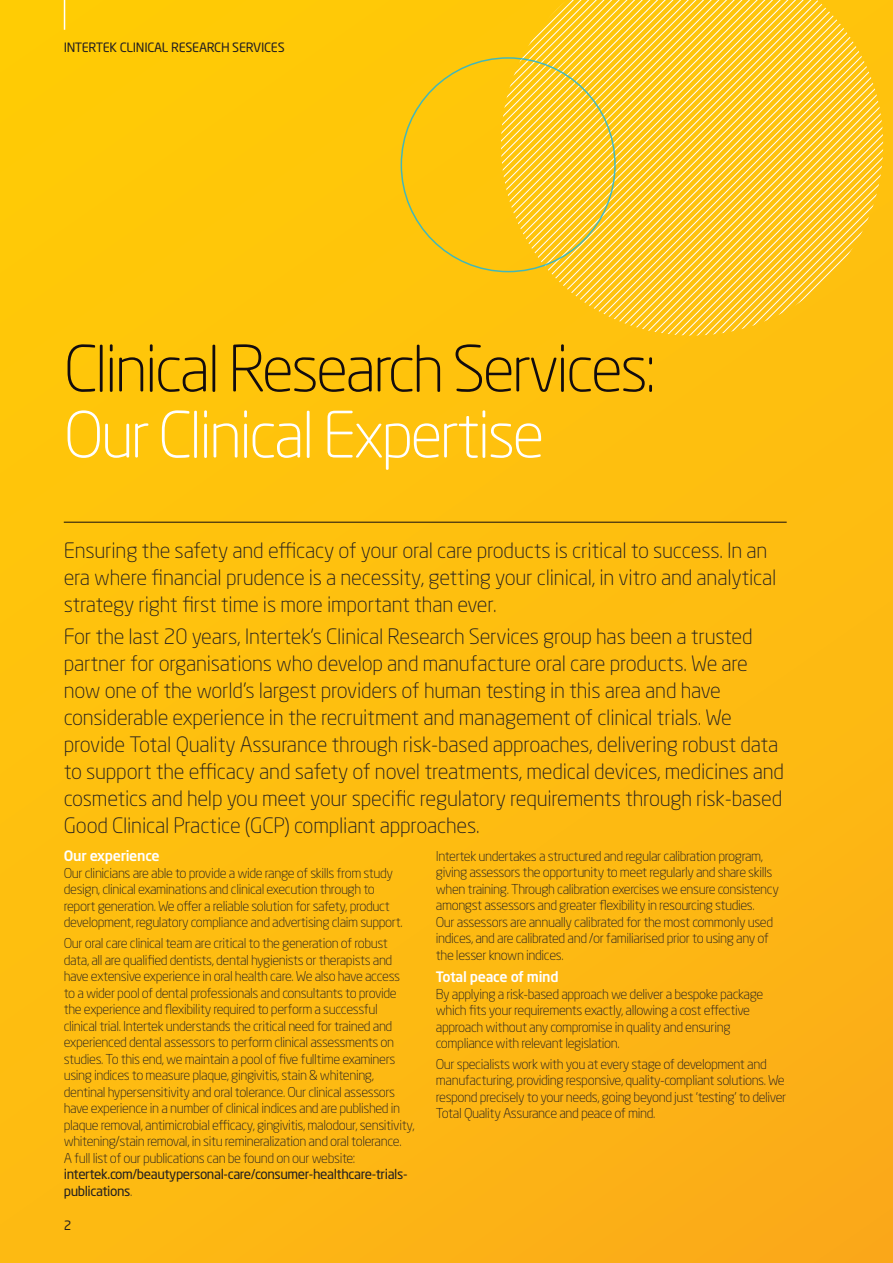
<style>
.page{position:relative;width:893px;height:1263px;background:#fff}
.page>*{position:absolute;margin:0;border:0;box-sizing:border-box;transform-origin:0 0}
.t1{font:300 63px "Neo Sans Std";letter-spacing:-.045em;color:#130c0e}
.t2{font:300 63px "Neo Sans Std";letter-spacing:-.045em;color:#fff}
.t3{font:300 21px/27px "Neo Sans Std";letter-spacing:-.01em;color:#231f20}
.t4{font:500 14.25px "Neo Sans Std";letter-spacing:-.02em;color:#fff}
.t5{font:300 13.5px/16.5px "Neo Sans Std";letter-spacing:-.03em;color:#231f20}
.t6{font:13.5px/16.5px "Neo Sans Std";letter-spacing:-.03em;color:#231f20}
.t7{font:12.75px "Neo Sans Std";letter-spacing:-.02em;color:#231f20}
.s1{font-weight:300}
</style>
<div class="page">
<div style="left:0;top:0;width:893px;height:1263px;background:linear-gradient(to right,#ffc50b,#fdb515)"></div>
<hr style="left:64px;top:0;width:1px;height:30px;background:#fff">
<hr style="left:64px;top:522px;width:723px;height:1px;background:#130c0e">
<svg style="left:501px;top:0;width:382px;height:336px"></svg>
<p class="t7" style="left:64px;top:40px;width:222px">INTERTEK CLINICAL RESEARCH SERVICES</p>
<h1 class="t1" style="left:64px;top:331px;width:594px">Clinical Research Services:</h1>
<h1 class="t2" style="left:64px;top:397px;width:482px">Our Clinical Expertise</h1>
<h2 class="t3" style="left:64px;top:537px;width:714px">Ensuring the safety and efficacy of your oral care products is critical to success. In an era where financial prudence is a necessity, getting your clinical, in vitro and analytical strategy right first time is more important than ever.</h2>
<p class="t3" style="left:64px;top:622px;width:722px">For the last 20 years, Intertek’s Clinical Research Services group has been a trusted partner for organisations who develop and manufacture oral care products. We are now one of the world’s largest providers of human testing in this area and have considerable experience in the recruitment and management of clinical trials. We provide Total Quality Assurance through risk-based approaches, delivering robust data to support the efficacy and safety of novel treatments, medical devices, medicines and cosmetics and help you meet your specific regulatory requirements through risk-based Good Clinical Practice (GCP) compliant approaches.</p>
<p class="t4" style="left:64px;top:847px;width:97px">Our experience</p>
<p class="t5" style="left:64px;top:865px;width:340px">Our clinicians are able to provide a wide range of skills from study design, clinical examinations and clinical execution through to report generation. We offer a reliable solution for safety, product development, regulatory compliance and advertising claim support.</p>
<p class="t5" style="left:64px;top:935px;width:352px">Our oral care clinical team are critical to the generation of robust data, all are qualified dentists, dental hygienists or therapists and have extensive experience in oral health care. We also have access to a wider pool of dental professionals and consultants to provide the experience and flexibility required to perform a successful clinical trial. Intertek understands the critical need for trained and experienced dental assessors to perform clinical assessments on studies. To this end, we maintain a pool of five fulltime examiners using indices to measure plaque, gingivitis, stain &amp; whitening, dentinal hypersensitivity and oral tolerance. Our clinical assessors have experience in a number of clinical indices and are published in plaque removal, antimicrobial efficacy, gingivitis, malodour, sensitivity, whitening/stain removal, in situ remineralization and oral tolerance.<br>A full list of our publications can be found on our website:</p>
<p class="t6" style="left:64px;top:1166px;width:345px">intertek.com/beautypersonal-care/consumer-healthcare-trials&shy;publications<span class="s1">.</span></p>
<p class="t5" style="left:436px;top:847px;width:345px">Intertek undertakes a structured and regular calibration program, giving assessors the opportunity to meet regularly and share skills when training. Through calibration exercises we ensure consistency amongst assessors and greater flexibility in resourcing studies.<br>Our assessors are annually calibrated for the most commonly used indices, and are calibrated and /or familiarised prior to using any of the lesser known indices.</p>
<p class="t4" style="left:436px;top:968px;width:124px">Total peace of mind</p>
<p class="t5" style="left:436px;top:985px;width:329px">By applying a risk-based approach we deliver a bespoke package which fits your requirements exactly, allowing a cost effective approach without any compromise in quality and ensuring compliance with relevant legislation.</p>
<p class="t5" style="left:436px;top:1055px;width:352px">Our specialists work with you at every stage of development and manufacturing, providing responsive, quality-compliant solutions. We respond precisely to your needs, going beyond just ‘testing’ to deliver Total Quality Assurance and peace of mind.</p>
<p class="t7" style="left:64px;top:1218px;width:9px">2</p>
</div>
